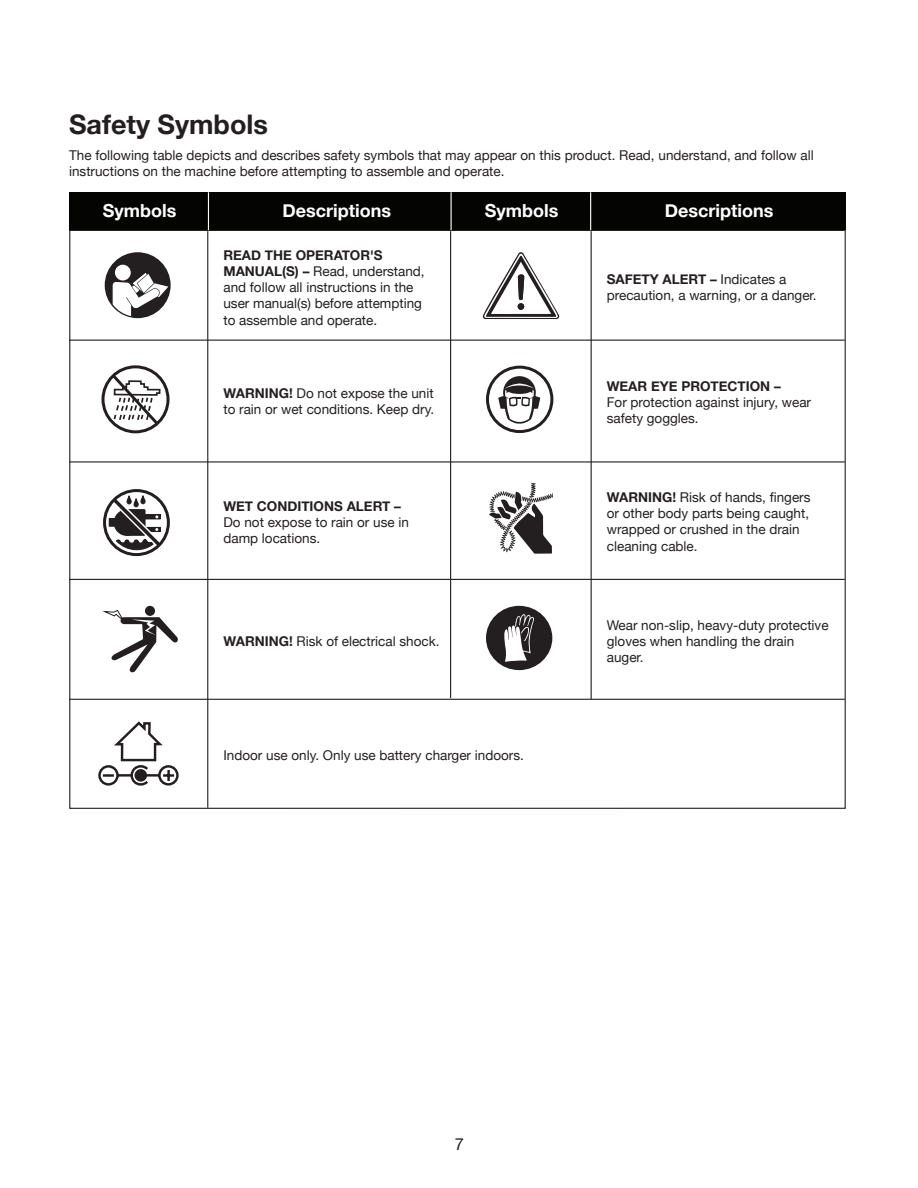
<style>
.page{position:relative;width:918px;height:1188px;background:#fff}
.page>*{position:absolute;margin:0;border:0;box-sizing:border-box;transform-origin:0 0}
.t1{font:700 27px "Helvetica Neue";color:#231f20}
.t2{font:700 18px "Helvetica Neue";color:#fff}
.t3{font:16.5px "Helvetica Neue";color:#231f20}
.t4{font:13.5px/16.2px "Helvetica Neue";color:#231f20}
.t5{font:700 13.5px "Helvetica Neue";color:#231f20}
.s1{font-weight:700}
</style>
<div class="page">
<div style="left:486px;top:366px;width:67px;height:67px;border:3px solid #231f20;border-radius:50%"></div>
<svg style="left:498px;top:376px;width:42px;height:48px"></svg>
<hr style="left:69px;top:230px;width:776px;height:1px;background:#231f20">
<div style="left:69px;top:192px;width:777px;height:38px;background:#040503"></div>
<hr style="left:69px;top:340px;width:776px;height:1px;background:#231f20">
<hr style="left:69px;top:461px;width:776px;height:2px;background:#231f20">
<hr style="left:69px;top:579px;width:776px;height:1px;background:#231f20">
<hr style="left:69px;top:699px;width:776px;height:1px;background:#231f20">
<hr style="left:207px;top:231px;width:1px;height:577px;background:#231f20">
<hr style="left:450px;top:231px;width:1px;height:467px;background:#231f20">
<hr style="left:591px;top:231px;width:1px;height:468px;background:#231f20">
<hr style="left:208px;top:192px;width:1px;height:38px;background:#fff">
<hr style="left:451px;top:192px;width:1px;height:38px;background:#fff">
<hr style="left:590px;top:192px;width:1px;height:38px;background:#fff">
<div style="left:102px;top:365px;width:68px;height:68px;border:3px solid #231f20;border-radius:50%"></div>
<svg style="left:109px;top:372px;width:52px;height:55px"></svg>
<svg style="left:483px;top:252px;width:76px;height:67px"></svg>
<svg style="left:98px;top:721px;width:81px;height:65px"></svg>
<div style="left:103px;top:489px;width:67px;height:67px;border:3px solid #231f20;border-radius:50%"></div>
<div style="left:109px;top:518px;width:7px;height:9px;border:1px solid #231f20"></div>
<svg style="left:110px;top:493px;width:54px;height:58px"></svg>
<svg style="left:105px;top:252px;width:66px;height:66px"></svg>
<svg style="left:489px;top:483px;width:64px;height:71px"></svg>
<div style="left:145px;top:606px;width:10px;height:10px;background:#231f20;border-radius:50%"></div>
<svg style="left:103px;top:610px;width:75px;height:63px"></svg>
<div style="left:486px;top:606px;width:66px;height:64px;background:#231f20;border-radius:50%"></div>
<svg style="left:504px;top:614px;width:30px;height:48px"></svg>
<h1 class="t1" style="left:69px;top:104px;width:200px">Safety Symbols</h1>
<p class="t4" style="left:69px;top:147px;width:746px">The following table depicts and describes safety symbols that may appear on this product. Read, understand, and follow all instructions on the machine before attempting to assemble and operate.</p>
<h2 class="t2" style="left:103px;top:196px;width:75px">Symbols</h2>
<h2 class="t2" style="left:283px;top:196px;width:110px">Descriptions</h2>
<h2 class="t2" style="left:485px;top:196px;width:75px">Symbols</h2>
<h2 class="t2" style="left:665px;top:196px;width:110px">Descriptions</h2>
<p class="t4" style="left:223px;top:248px;width:203px"><span class="s1">READ THE OPERATOR'S<br>MANUAL(S) –</span> Read, understand, and follow all instructions in the user manual(s) before attempting to assemble and operate.</p>
<p class="t4" style="left:223px;top:386px;width:212px"><span class="s1">WARNING!</span> Do not expose the unit to rain or wet conditions. Keep dry.</p>
<p class="t5" style="left:223px;top:495px;width:179px">WET CONDITIONS ALERT –</p>
<p class="t4" style="left:223px;top:515px;width:187px">Do not expose to rain or use in damp locations.</p>
<p class="t4" style="left:223px;top:634px;width:218px"><span class="s1">WARNING!</span> Risk of electrical shock.</p>
<p class="t4" style="left:223px;top:748px;width:302px">Indoor use only. Only use battery charger indoors.</p>
<p class="t4" style="left:607px;top:272px;width:211px"><span class="s1">SAFETY ALERT –</span> Indicates a precaution, a warning, or a danger.</p>
<p class="t5" style="left:607px;top:375px;width:175px">WEAR EYE PROTECTION –</p>
<p class="t4" style="left:607px;top:395px;width:206px">For protection against injury, wear safety goggles.</p>
<p class="t4" style="left:607px;top:490px;width:205px"><span class="s1">WARNING!</span> Risk of hands, fingers or other body parts being caught, wrapped or crushed in the drain cleaning cable.</p>
<p class="t4" style="left:607px;top:617px;width:223px">Wear non-slip, heavy-duty protective gloves when handling the drain auger.</p>
<p class="t3" style="left:455px;top:1132px;width:11px">7</p>
</div>
